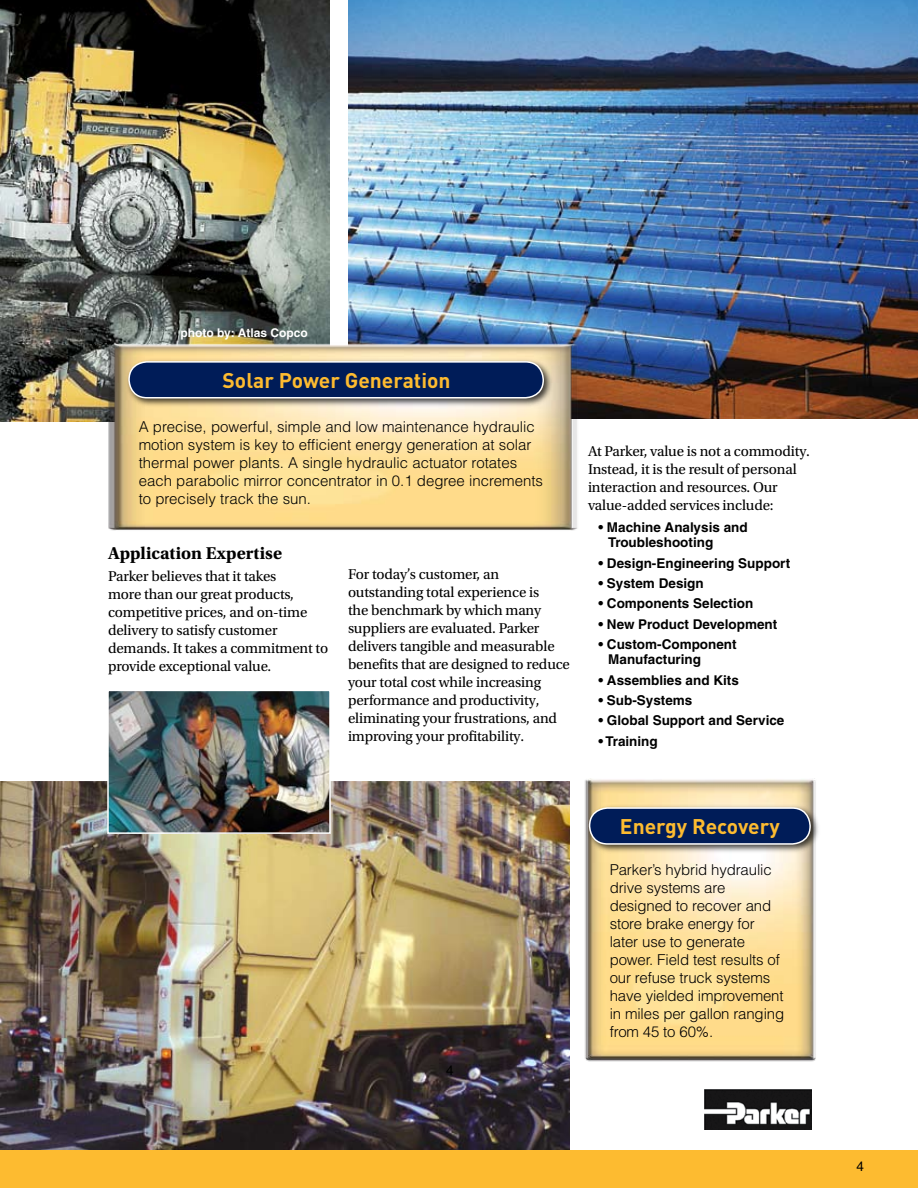
<style>
.page{position:relative;width:918px;height:1188px;background:#fff}
.page>*{position:absolute;margin:0;border:0;box-sizing:border-box;transform-origin:0 0}
.t1{font:700 21px "DIN";color:#fdbb30}
.t2{font:700 18px "Utopia Std";color:#000}
.t3{font:15px/18px "Utopia Std";letter-spacing:-.01em;color:#000}
.t4{font:300 15px/18px "Helvetica";color:#000}
.t5{font:700 13.5px/15px "Helvetica";color:#000}
.t6{font:13.5px "Helvetica";color:#000}
.t7{font:700 12px "Helvetica";color:#fff}
</style>
<div class="page">
<img style="left:0;top:781px;width:570px;height:369px">
<img style="left:348px;top:0;width:570px;height:418px">
<img style="left:0;top:0;width:330px;height:421px">
<img style="left:69px;top:332px;width:543px;height:199px">
<div style="left:125px;top:357px;width:429px;height:52px;background:#000;opacity:.75"></div>
<div style="left:129px;top:362px;width:414px;height:36px;background:#001c58;border-radius:18px"></div>
<div style="left:128px;top:361px;width:416px;height:38px;border:2px solid #fff;border-radius:18px"></div>
<img style="left:584px;top:778px;width:232px;height:284px">
<div style="left:585px;top:804px;width:236px;height:51px;background:#000;opacity:.75"></div>
<div style="left:590px;top:808px;width:220px;height:36px;background:#001c58;border-radius:18px"></div>
<div style="left:589px;top:807px;width:222px;height:38px;border:2px solid #fff;border-radius:18px"></div>
<img style="left:110px;top:693px;width:218px;height:138px">
<div style="left:107px;top:690px;width:224px;height:144px;border:2px solid #fff"></div>
<div style="left:0;top:1150px;width:918px;height:38px;background:#fdbb30"></div>
<img style="left:704px;top:1089px;width:107px;height:41px">
<p class="t7" style="left:180px;top:325px;width:129px">photo by: Atlas Copco</p>
<h1 class="t1" style="left:223px;top:367px;width:230px">Solar Power Generation</h1>
<p class="t4" style="left:139px;top:418px;width:406px">A precise, powerful, simple and low maintenance hydraulic motion system is key to efficient energy generation at solar thermal power plants. A single hydraulic actuator rotates each parabolic mirror concentrator in 0.1 degree increments to precisely track the sun.</p>
<p class="t2" style="left:108px;top:543px;width:176px">Application Expertise</p>
<p class="t3" style="left:108px;top:567px;width:222px">Parker believes that it takes<br>more than our great products, competitive prices, and on-time delivery to satisfy customer demands. It takes a commitment to provide exceptional value.</p>
<p class="t3" style="left:348px;top:566px;width:223px">For today’s customer, an outstanding total experience is<br>the benchmark by which many suppliers are evaluated. Parker delivers tangible and measurable benefits that are designed to reduce your total cost while increasing performance and productivity, eliminating your frustrations, and improving your profitability.</p>
<p class="t3" style="left:588px;top:443px;width:224px">At Parker, value is not a commodity.<br>Instead, it is the result of personal interaction and resources. Our value-added services include:</p>
<p class="t5" style="left:608px;top:520px;width:141px;text-indent:-10px">• Machine Analysis and<br>Troubleshooting</p>
<p class="t5" style="left:598px;top:555px;width:193px">• Design-Engineering Support</p>
<p class="t5" style="left:598px;top:576px;width:107px">• System Design</p>
<p class="t5" style="left:598px;top:596px;width:156px">• Components Selection</p>
<p class="t5" style="left:598px;top:616px;width:180px">• New Product Development</p>
<p class="t5" style="left:608px;top:637px;width:130px;text-indent:-10px">• Custom-Component<br>Manufacturing</p>
<p class="t5" style="left:598px;top:672px;width:142px">• Assemblies and Kits</p>
<p class="t5" style="left:598px;top:693px;width:96px">• Sub-Systems</p>
<p class="t5" style="left:598px;top:713px;width:187px">• Global Support and Service</p>
<p class="t5" style="left:598px;top:733px;width:61px">• Training</p>
<p class="t6" style="left:446px;top:1063px;width:9px">4</p>
<h1 class="t1" style="left:620px;top:813px;width:161px">Energy Recovery</h1>
<p class="t4" style="left:610px;top:860px;width:176px">Parker’s hybrid hydraulic drive systems are designed to recover and store brake energy for later use to generate power. Field test results of our refuse truck systems have yielded improvement in miles per gallon ranging from 45 to 60%.</p>
</div>
